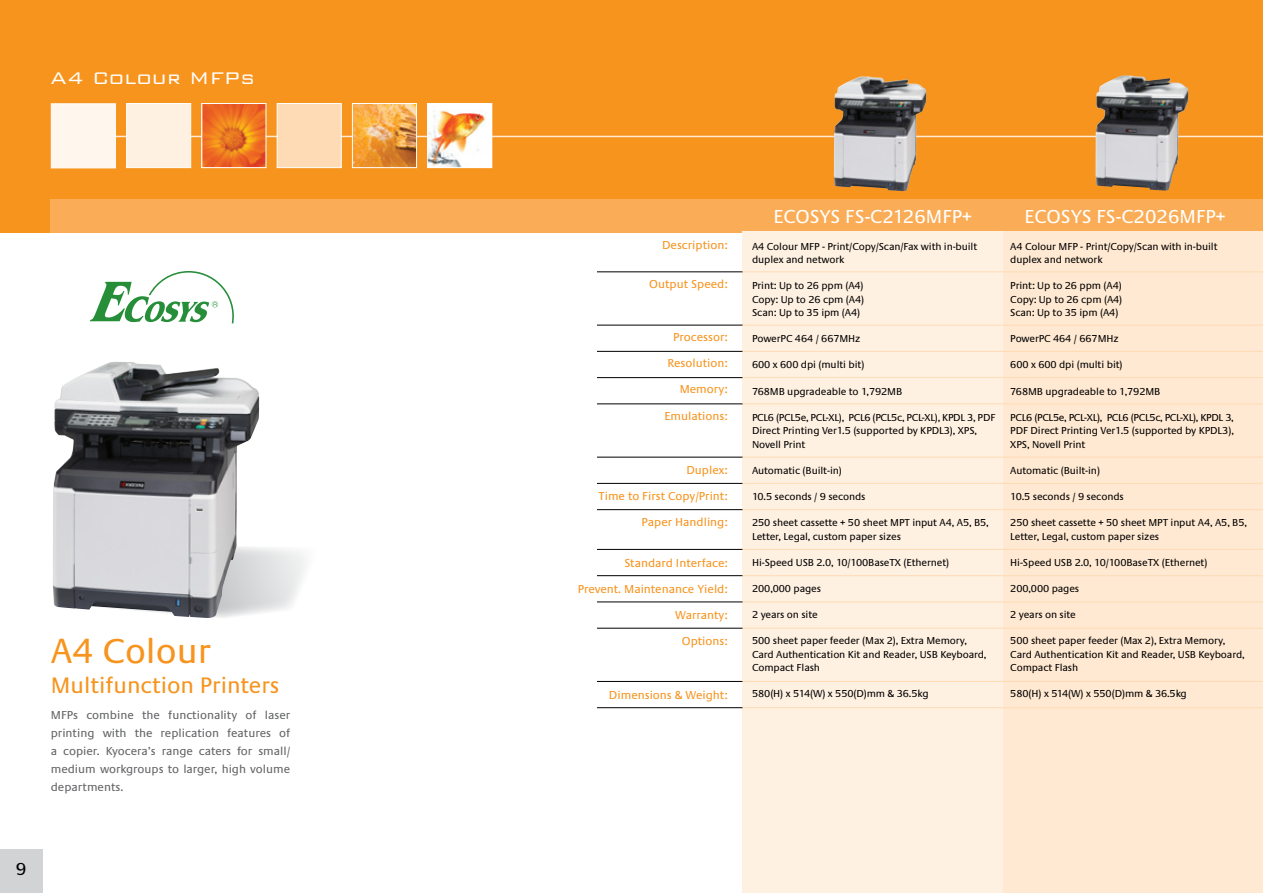
<style>
.page{position:relative;width:1263px;height:893px;background:#fff}
.page>*{position:absolute;margin:0;border:0;box-sizing:border-box;transform-origin:0 0}
.t1{font:36px "Praxis LT";color:#f7941e}
.t2{font:23.25px "Praxis LT";color:#f7941e}
.t3{font:300 22.5px "Bank Gothic BT";color:#fff}
.t4{font:19.5px "Praxis LT";color:#fff}
.t5{font:18px "Praxis LT";color:#000}
.t6{font:12px/26.2px "Praxis LT";color:#f7941e;text-align:right}
.t7{font:12px/18px "Praxis LT";color:#636466;text-align:justify}
.t8{font:10.5px/13.5px "Praxis LT";letter-spacing:-.01em;color:#000}
</style>
<div class="page">
<div style="left:0;top:0;width:1263px;height:233px;background:#f7941e"></div>
<div style="left:50px;top:200px;width:1213px;height:33px;background:#faac56"></div>
<hr style="left:101px;top:136px;width:1162px;height:1px;background:#ffebd6">
<img style="left:204px;top:105px;width:60px;height:61px">
<div style="left:202px;top:103px;width:64px;height:65px;border:1px solid #fff"></div>
<img style="left:354px;top:105px;width:61px;height:61px">
<div style="left:352px;top:103px;width:65px;height:65px;border:1px solid #fff"></div>
<div style="left:277px;top:103px;width:65px;height:65px;background:#fedbb4;border:1px solid #fff"></div>
<div style="left:126px;top:103px;width:65px;height:65px;background:#fff1e2;border:1px solid #fff"></div>
<div style="left:51px;top:103px;width:65px;height:65px;background:#fff7ee;border:1px solid #fff"></div>
<img style="left:429px;top:105px;width:61px;height:61px">
<div style="left:427px;top:103px;width:65px;height:65px;border:1px solid #fff"></div>
<div style="left:743px;top:232px;width:520px;height:661px;background:#fff1e2"></div>
<div style="left:1003px;top:232px;width:260px;height:661px;background:#ffe9d2"></div>
<hr style="left:597px;top:271px;width:146px;height:1px;background:#000">
<hr style="left:597px;top:325px;width:146px;height:1px;background:#000">
<hr style="left:597px;top:351px;width:146px;height:1px;background:#000">
<hr style="left:597px;top:377px;width:146px;height:1px;background:#000">
<hr style="left:597px;top:403px;width:146px;height:1px;background:#000">
<hr style="left:597px;top:457px;width:146px;height:1px;background:#000">
<hr style="left:597px;top:483px;width:146px;height:1px;background:#000">
<hr style="left:597px;top:509px;width:146px;height:1px;background:#000">
<hr style="left:597px;top:549px;width:146px;height:1px;background:#000">
<hr style="left:597px;top:575px;width:146px;height:1px;background:#000">
<hr style="left:597px;top:602px;width:146px;height:1px;background:#000">
<hr style="left:597px;top:628px;width:146px;height:1px;background:#000">
<hr style="left:597px;top:681px;width:146px;height:1px;background:#000">
<hr style="left:597px;top:707px;width:146px;height:1px;background:#000">
<hr style="left:743px;top:271px;width:520px;height:1px;background:#fedbb4">
<hr style="left:743px;top:325px;width:520px;height:1px;background:#fedbb4">
<hr style="left:743px;top:351px;width:520px;height:1px;background:#fedbb4">
<hr style="left:743px;top:377px;width:520px;height:1px;background:#fedbb4">
<hr style="left:743px;top:403px;width:520px;height:1px;background:#fedbb4">
<hr style="left:743px;top:457px;width:520px;height:1px;background:#fedbb4">
<hr style="left:743px;top:483px;width:520px;height:1px;background:#fedbb4">
<hr style="left:743px;top:509px;width:520px;height:1px;background:#fedbb4">
<hr style="left:743px;top:549px;width:520px;height:1px;background:#fedbb4">
<hr style="left:743px;top:575px;width:520px;height:1px;background:#fedbb4">
<hr style="left:743px;top:602px;width:520px;height:1px;background:#fedbb4">
<hr style="left:743px;top:628px;width:520px;height:1px;background:#fedbb4">
<hr style="left:743px;top:681px;width:520px;height:1px;background:#fedbb4">
<hr style="left:743px;top:707px;width:520px;height:1px;background:#fedbb4">
<svg style="left:237px;top:547px;width:69px;height:69px"></svg>
<svg style="left:90px;top:271px;width:144px;height:52px"></svg>
<img style="left:834px;top:77px;width:82px;height:114px">
<img style="left:1095px;top:75px;width:83px;height:116px">
<img style="left:53px;top:362px;width:184px;height:256px">
<div style="left:0;top:849px;width:43px;height:44px;background:#d1d3d4"></div>
<p class="t3" style="left:50px;top:66px;width:206px">A4 Colour MFPs</p>
<p class="t1" style="left:51px;top:632px;width:162px">A4 Colour</p>
<p class="t2" style="left:51px;top:672px;width:230px">M ultifunction Printers</p>
<p class="t7" style="left:51px;top:707px;width:241px">M FPs combine the functionality of laser printing with the replication features of a copier. Kyocera’s range caters for small/ medium workgroups to larger, high volume departments.</p>
<p class="t5" style="left:16px;top:859px;width:12px">9</p>
<p class="t6" style="left:662px;top:232px;width:67px">Description:</p>
<p class="t6" style="left:649px;top:271px;width:80px">Output Speed:</p>
<p class="t6" style="left:664px;top:324px;width:65px">Processor:<br>Resolution:<br>Memory:<br>Emulations:</p>
<p class="t6" style="left:598px;top:457px;width:131px">Duplex:<br>Time to First Copy/Print:<br>Paper Handling:</p>
<p class="t6" style="left:578px;top:550px;width:151px">Standard I nterface:<br>Prevent. Maintenance Yield:<br>Warranty:<br>Options:</p>
<p class="t6" style="left:609px;top:682px;width:120px">Dimensions &amp; Weight:</p>
<p class="t4" style="left:773px;top:206px;width:200px">ECOSYS FS-C2126M FP+</p>
<p class="t8" style="left:752px;top:240px;width:227px">A4 Colour M FP - Print/Copy/Scan/Fax with in-built duplex and network</p>
<p class="t8" style="left:752px;top:279px;width:114px;text-align:justify">Print: Up to 26 ppm (A4)<br>Copy: Up to 26 cpm (A4)<br>Scan: Up to 35 ipm (A4)</p>
<p class="t8" style="left:752px;top:332px;width:110px">PowerPC 464 / 667M Hz</p>
<p class="t8" style="left:752px;top:358px;width:114px">600 x 600 dpi (multi bit)</p>
<p class="t8" style="left:752px;top:385px;width:143px">768MB upgradeable to 1,792MB</p>
<p class="t8" style="left:752px;top:411px;width:245px">PCL6 (PCL5e, PCL-XL), PCL6 (PCL5c, PCL-XL), KPDL 3, PDF<br>Direct Printing Ver1.5 (supported by KPDL3), XPS,<br>Novell Print</p>
<p class="t8" style="left:752px;top:464px;width:91px">Automatic (Built-in)</p>
<p class="t8" style="left:752px;top:490px;width:115px">10.5 seconds / 9 seconds</p>
<p class="t8" style="left:752px;top:516px;width:238px">250 sheet cassette + 50 sheet M PT input A4, A5, B5,<br>Letter, Legal, custom paper sizes</p>
<p class="t8" style="left:752px;top:556px;width:199px">Hi-Speed USB 2.0, 10/100BaseTX (Ethernet)</p>
<p class="t8" style="left:752px;top:582px;width:70px">200,000 pages</p>
<p class="t8" style="left:752px;top:608px;width:67px">2 years on site</p>
<p class="t8" style="left:752px;top:634px;width:236px">500 sheet paper feeder (M ax 2), Extra M emory,<br>Card Authentication Kit and Reader, USB Keyboard,<br>Compact Flash</p>
<p class="t8" style="left:752px;top:687px;width:178px">580(H) x 514(W) x 550(D)mm &amp; 36.5kg</p>
<p class="t4" style="left:1024px;top:206px;width:203px">ECOSYS FS-C2026M FP+</p>
<p class="t8" style="left:1010px;top:240px;width:209px">A4 Colour M FP - Print/Copy/Scan with in-built duplex and network</p>
<p class="t8" style="left:1010px;top:279px;width:114px;text-align:justify">Print: Up to 26 ppm (A4)<br>Copy: Up to 26 cpm (A4)<br>Scan: Up to 35 ipm (A4)</p>
<p class="t8" style="left:1010px;top:332px;width:110px">PowerPC 464 / 667M Hz</p>
<p class="t8" style="left:1010px;top:358px;width:114px">600 x 600 dpi (multi bit)</p>
<p class="t8" style="left:1010px;top:385px;width:143px">768MB upgradeable to 1,792MB</p>
<p class="t8" style="left:1010px;top:411px;width:225px;text-align:justify">PCL6 (PCL5e, PCL-XL), PCL6 (PCL5c, PCL-XL), KPDL 3, PDF Direct Printing Ver1.5 (supported by KPDL3), XPS, Novell Print</p>
<p class="t8" style="left:1010px;top:464px;width:91px">Automatic (Built-in)</p>
<p class="t8" style="left:1010px;top:490px;width:115px">10.5 seconds / 9 seconds</p>
<p class="t8" style="left:1010px;top:516px;width:238px">250 sheet cassette + 50 sheet M PT input A4, A5, B5,<br>Letter, Legal, custom paper sizes</p>
<p class="t8" style="left:1010px;top:556px;width:199px">Hi-Speed USB 2.0, 10/100BaseTX (Ethernet)</p>
<p class="t8" style="left:1010px;top:582px;width:70px">200,000 pages</p>
<p class="t8" style="left:1010px;top:608px;width:67px">2 years on site</p>
<p class="t8" style="left:1010px;top:634px;width:236px">500 sheet paper feeder (M ax 2), Extra M emory,<br>Card Authentication Kit and Reader, USB Keyboard,<br>Compact Flash</p>
<p class="t8" style="left:1010px;top:687px;width:178px">580(H) x 514(W) x 550(D)mm &amp; 36.5kg</p>
</div>
